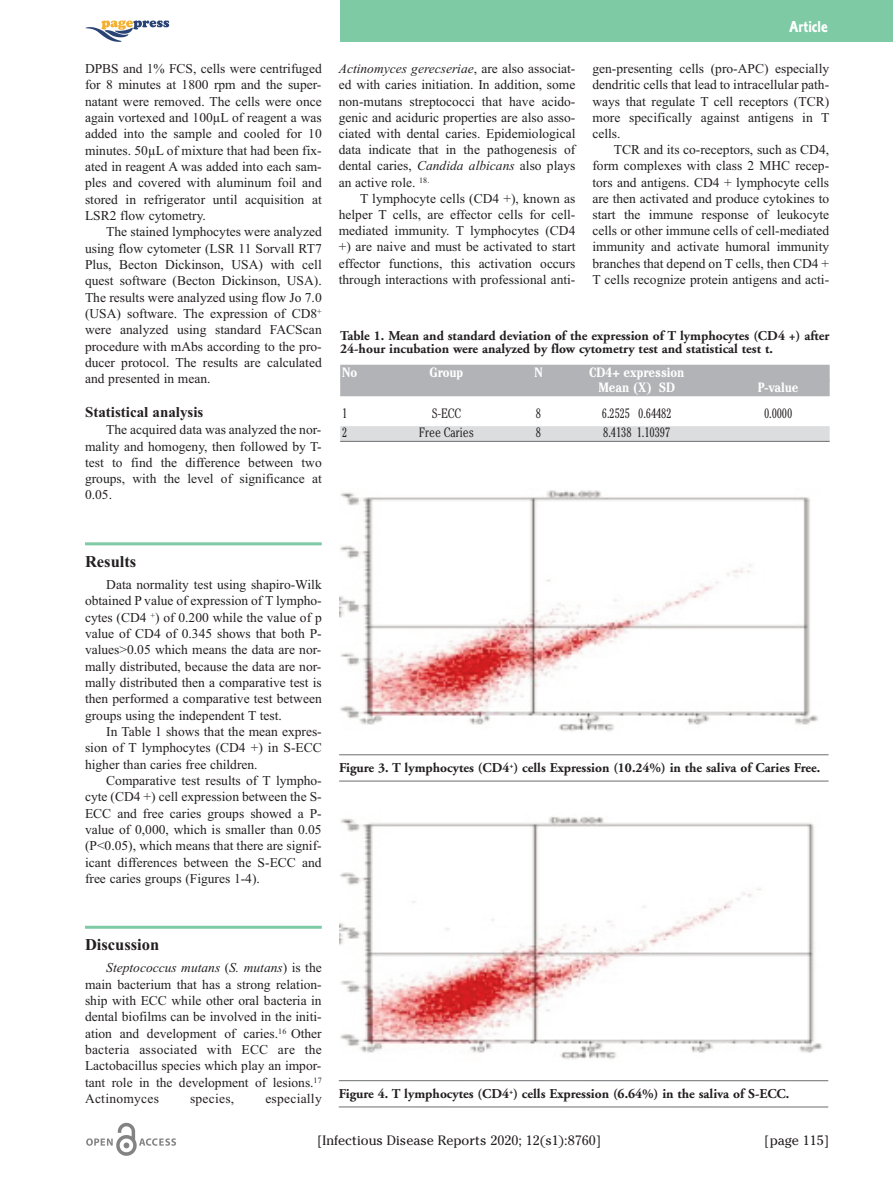
<style>
.page{position:relative;width:893px;height:1191px;background:#fff}
.page>*{position:absolute;margin:0;border:0;box-sizing:border-box;transform-origin:0 0}
.t1{font:700 16.5px "Times New Roman";color:#231f20}
.t2{font:16.5px "Corinthian Bold Condensed Plain";color:#fff}
.t3{font:700 15px "Times New Roman";color:#231f20}
.t4{font:13.5px/16.4px "Times New Roman";color:#231f20;text-align:justify}
.t5{font:700 13.5px/13.5px "Adobe Garamond";color:#231f20}
.t6{font:13.5px "Cheltenham";color:#231f20}
.t7{font:300 condensed 13.5px "Cheltenham";letter-spacing:-.01em;color:#231f20}
.t8{font:700 condensed 13.5px/15px "Cheltenham";letter-spacing:-.01em;color:#fff;text-align:center}
.t9{font:13.5px "Times New Roman";letter-spacing:.02em;color:#231f20}
.s1{font-style:italic}
</style>
<div class="page">
<hr style="left:85px;top:542px;width:237px;height:3px;background:#7dcaa4">
<hr style="left:85px;top:925px;width:237px;height:3px;background:#7dcaa4">
<div style="left:340px;top:0;width:553px;height:42px;background:#7dcaa4"></div>
<img style="left:86px;top:1123px;width:90px;height:33px">
<img style="left:85px;top:20px;width:85px;height:22px">
<hr style="left:339px;top:754px;width:490px;height:1px;background:#6c6d70">
<hr style="left:339px;top:780px;width:490px;height:1px;background:#6c6d70">
<img style="left:339px;top:490px;width:480px;height:242px">
<img style="left:339px;top:816px;width:483px;height:244px">
<hr style="left:339px;top:1080px;width:489px;height:1px;background:#6c6d70">
<hr style="left:339px;top:1106px;width:489px;height:1px;background:#6c6d70">
<div style="left:340px;top:365px;width:490px;height:16px;background:#b2b3b7"></div>
<div style="left:340px;top:380px;width:490px;height:16px;background:#b2b3b7"></div>
<div style="left:340px;top:426px;width:490px;height:15px;background:#dcdddf"></div>
<hr style="left:340px;top:441px;width:490px;height:1px;background:#6c6d70">
<p class="t4" style="left:85px;top:60px;width:238px">DPBS and 1% FCS, cells were centrifuged for 8 minutes at 1800 rpm and the super&shy;natant were removed. The cells were once again vortexed and 100µL of reagent a was added into the sample and cooled for 10 minutes. 50µL of mixture that had been fix&shy;ated in reagent A was added into each sam&shy;ples and covered with aluminum foil and stored in refrigerator until acquisition at LSR2 flow cytometry.</p>
<p class="t4" style="left:85px;top:224px;width:238px;text-indent:21px">The stained lymphocytes were analyzed using flow cytometer (LSR 11 Sorvall RT7<br>Plus, Becton Dickinson, USA) with cell quest software (Becton Dickinson, USA).<br>The results were analyzed using flow Jo 7.0 (USA) software. The expression of CD8<sup>+ </sup>were analyzed using standard FACScan procedure with mAbs according to the pro&shy;ducer protocol. The results are calculated and presented in mean.</p>
<p class="t3" style="left:85px;top:403px;width:120px">Statistical analysis</p>
<p class="t4" style="left:85px;top:421px;width:238px;text-indent:21px">The acquired data was analyzed the nor&shy;mality and homogeny, then followed by T&shy;test to find the difference between two groups, with the level of significance at 0.05.</p>
<p class="t4" style="left:339px;top:60px;width:238px"><span class="s1">Actinomyces gerecseriae</span>, are also associat&shy;ed with caries initiation. In addition, some non-mutans streptococci that have acido&shy;genic and aciduric properties are also asso&shy;ciated with dental caries. Epidemiological data indicate that in the pathogenesis of dental caries, <span class="s1">Candida albicans</span> also plays an active role. <sup>18.</sup></p>
<p class="t4" style="left:339px;top:190px;width:238px;text-indent:21px">T lymphocyte cells (CD4 +), known as helper T cells, are effector cells for cell&shy;mediated immunity. T lymphocytes (CD4 +) are naive and must be activated to start effector functions, this activation occurs through interactions with professional anti-</p>
<p class="t2" style="left:789px;top:21px;width:40px">Article</p>
<p class="t4" style="left:592px;top:60px;width:238px">gen-presenting cells (pro-APC) especially dendritic cells that lead to intracellular path&shy;ways that regulate T cell receptors (TCR) more specifically against antigens in T cells.</p>
<p class="t4" style="left:592px;top:141px;width:238px;text-indent:21px">TCR and its co-receptors, such as CD4, form complexes with class 2 MHC recep&shy;tors and antigens. CD4 + lymphocyte cells are then activated and produce cytokines to start the immune response of leukocyte cells or other immune cells of cell-mediated immunity and activate humoral immunity branches that depend on T cells, then CD4 + T cells recognize protein antigens and acti-</p>
<p class="t5" style="left:340px;top:330px;width:491px">Table 1. Mean and standard deviation of the expression of T lymphocytes (CD4 +) after<br>24-hour incubation were analyzed by flow cytometry test and statistical test t.</p>
<p class="t8" style="left:342px;top:366px;width:16px">No</p>
<p class="t8" style="left:430px;top:366px;width:35px">Group</p>
<p class="t8" style="left:534px;top:366px;width:10px">N</p>
<p class="t8" style="left:589px;top:366px;width:97px">CD4+ expression<br>Mean (X) SD</p>
<p class="t8" style="left:758px;top:381px;width:42px">P-value</p>
<p class="t7" style="left:342px;top:408px;width:7px">1</p>
<p class="t7" style="left:432px;top:408px;width:31px">S-ECC</p>
<p class="t7" style="left:536px;top:408px;width:7px">8</p>
<p class="t7" style="left:602px;top:408px;width:71px">6.2525 0.64482</p>
<p class="t7" style="left:764px;top:408px;width:30px">0.0000</p>
<p class="t7" style="left:342px;top:427px;width:7px">2</p>
<p class="t7" style="left:419px;top:427px;width:57px">Free Caries</p>
<p class="t7" style="left:536px;top:427px;width:7px">8</p>
<p class="t7" style="left:603px;top:427px;width:69px">8.4138 1.10397</p>
<p class="t1" style="left:85px;top:551px;width:53px">Results</p>
<p class="t4" style="left:85px;top:576px;width:238px;text-indent:21px">Data normality test using shapiro-Wilk obtained P value of expression of T lympho&shy;cytes (CD4 <sup>+</sup>) of 0.200 while the value of p value of CD4 of 0.345 shows that both P&shy;values&gt;0.05 which means the data are nor&shy;mally distributed, because the data are nor&shy;mally distributed then a comparative test is then performed a comparative test between groups using the independent T test.</p>
<p class="t4" style="left:85px;top:723px;width:238px;text-indent:21px">In Table 1 shows that the mean expres&shy;sion of T lymphocytes (CD4 +) in S-ECC higher than caries free children.</p>
<p class="t4" style="left:85px;top:772px;width:238px;text-indent:21px">Comparative test results of T lympho&shy;cyte (CD4 +) cell expression between the S-ECC and free caries groups showed a P&shy;value of 0,000, which is smaller than 0.05 (P&lt;0.05), which means that there are signif&shy;icant differences between the S-ECC and free caries groups (Figures 1-4).</p>
<p class="t5" style="left:339px;top:762px;width:483px">Figure 3. T lymphocytes (CD4<sup>+</sup>) cells Expression (10.24%) in the saliva of Caries Free.</p>
<p class="t1" style="left:85px;top:934px;width:76px">Discussion</p>
<p class="t4" style="left:85px;top:959px;width:238px;text-indent:21px"><span class="s1">Steptococcus mutans</span> (<span class="s1">S. mutans</span>) is the main bacterium that has a strong relation&shy;ship with ECC while other oral bacteria in dental biofilms can be involved in the initi&shy;ation and development of caries.<sup>16</sup> Other bacteria associated with ECC are the Lactobacillus species which play an impor&shy;tant role in the development of lesions.<sup>17<br></sup>Actinomyces</p>
<p class="t5" style="left:339px;top:1088px;width:452px">Figure 4. T lymphocytes (CD4<sup>+</sup>) cells Expression (6.64%) in the saliva of S-ECC.</p>
<p class="t6" style="left:317px;top:1132px;width:286px">[Infectious Disease Reports 2020; 12(s1):8760]</p>
<p class="t6" style="left:764px;top:1132px;width:66px">[page 115]</p>
<p class="t9" style="left:190px;top:1090px;width:46px">species,</p>
<p class="t9" style="left:265px;top:1090px;width:58px">especially</p>
</div>
